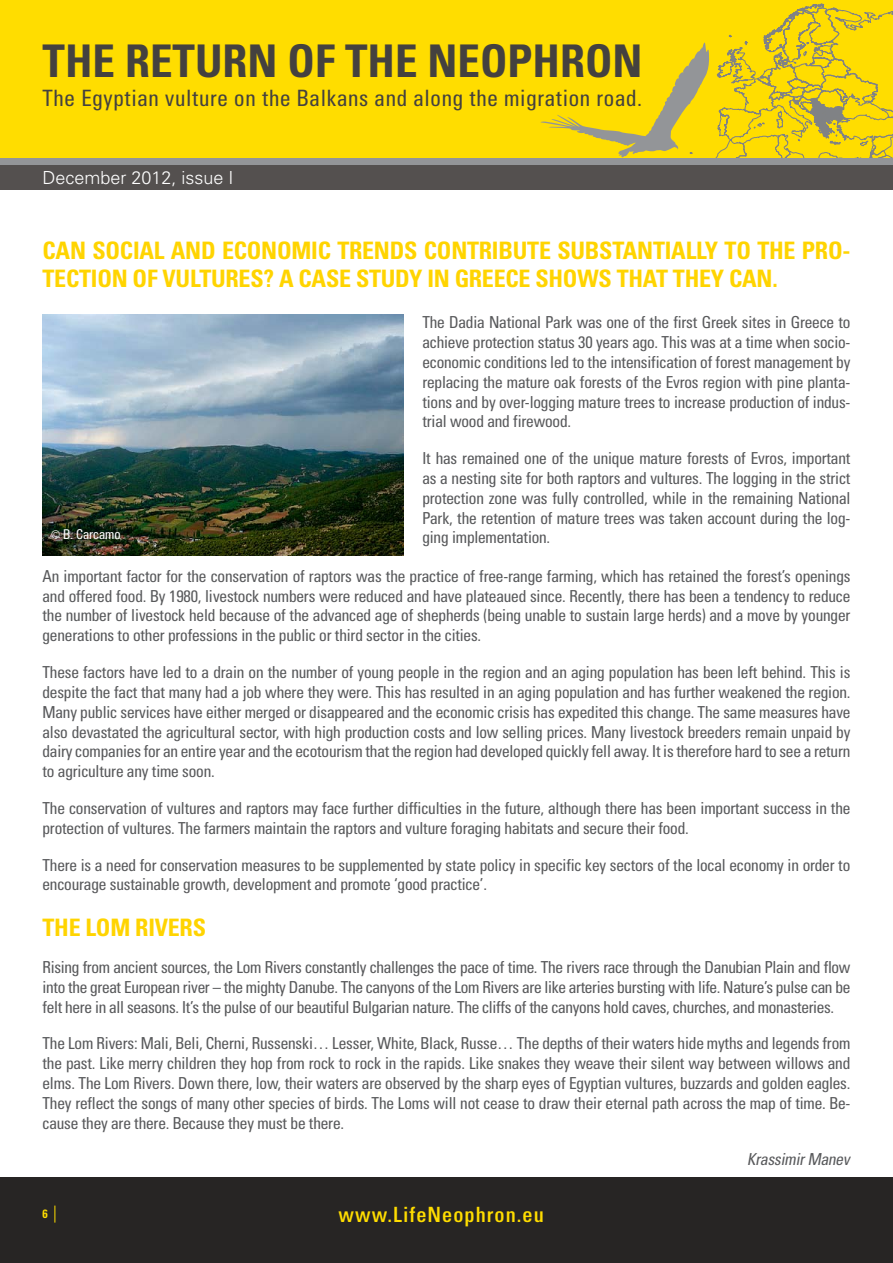
<style>
.page{position:relative;width:893px;height:1263px;background:#fff}
.page>*{position:absolute;margin:0;border:0;box-sizing:border-box;transform-origin:0 0}
.t1{font:700 45px "SP Universus Cond";color:#44413f}
.t2{font:700 24px "SP Universus Cond";letter-spacing:-.01em;color:#ffd400}
.t3{font:22.5px "SP Universus Cond";letter-spacing:.03em;color:#44413f}
.t4{font:600 21px "SP Universus Cond";letter-spacing:.05em;color:#fd0}
.t5{font:300 18px "SP Universus";color:#fff}
.t6{font:16.5px/19.8px "SP Universus Cond";letter-spacing:-.01em;color:#58595b;text-align:justify}
.t7{font:italic 16.5px "SP Universus Cond";letter-spacing:-.01em;color:#58595b}
.t8{font:13.5px "SP Universus Cond";color:#fff}
.t9{font:700 12px "SP Universus Cond";color:#fd0}
.s1{font-family:"Myriad Pro"}
</style>
<div class="page">
<div style="left:0;top:0;width:893px;height:190px;background:#fd0"></div>
<div style="left:0;top:1178px;width:893px;height:85px;background:#272524"></div>
<svg style="left:0;top:159px;width:539px;height:7px;background:#8a8b8d"></svg>
<div style="left:0;top:166px;width:893px;height:24px;background:#54504f"></div>
<svg style="left:539px;top:3px;width:354px;height:163px"></svg>
<img style="left:43px;top:315px;width:361px;height:240px">
<svg style="left:55px;top:1205px;width:1px;height:17px"></svg>
<h1 class="t1" style="left:43px;top:35px;width:602px">THE RETURN OF THE NEOPHRON</h1>
<h3 class="t3" style="left:43px;top:85px;width:601px">The Egyptian vulture on the Balkans and along the migration road.</h3>
<p class="t5" style="left:43px;top:167px;width:193px">December 2012, issue I</p>
<h2 class="t2" style="left:43px;top:236px;width:220px">CAN SOCIAL AND ECONO</h2>
<h2 class="t2" style="left:291px;top:236px;width:60px">MIC TREND</h2>
<h2 class="t2" style="left:404px;top:236px;width:48px">S CONTR</h2>
<h2 class="t2" style="left:492px;top:236px;width:20px">IBUTE</h2>
<h2 class="t2" style="left:557px;top:236px;width:214px">SUBSTANTIALLY TO THE</h2>
<h2 class="t2" style="left:802px;top:236px;width:50px">PRO -</h2>
<h2 class="t2" style="left:43px;top:265px;width:171px">TECTION OF VULTURE</h2>
<h2 class="t2" style="left:250px;top:265px;width:218px">S? A CASE STUDY IN GREE</h2>
<h2 class="t2" style="left:505px;top:265px;width:61px">CE SHOW</h2>
<h2 class="t2" style="left:598px;top:265px;width:181px">S THAT THEY CAN.</h2>
<p class="t8" style="left:51px;top:526px;width:71px"><span class="s1">©</span> B. Carcamo</p>
<p class="t6" style="left:422px;top:313px;width:430px">The Dadia National Park was one of the first Greek sites in Greece to achieve protection status 30 years ago. This was at a time when socio&shy;economic conditions led to the intensification of forest management by replacing the mature oak forests of the Evros region with pine planta&shy;tions and by over-logging mature trees to increase production of indus&shy;trial wood and firewood.</p>
<p class="t6" style="left:422px;top:448px;width:430px">It has remained one of the unique mature forests of Evros, important as a nesting site for both raptors and vultures. The logging in the strict protection zone was fully controlled, while in the remaining National Park, the retention of mature trees was taken account during the log&shy;ging implementation.</p>
<p class="t6" style="left:43px;top:566px;width:809px">An important factor for the conservation of raptors was the practice of free-range farming, which has retained the forest’s openings and offered food. By 1980, livestock numbers were reduced and have plateaued since. Recently, there has been a tendency to reduce the number of livestock held because of the advanced age of shepherds (being unable to sustain large herds) and a move by younger generations to other professions in the public or third sector in the cities.</p>
<p class="t6" style="left:43px;top:662px;width:810px">These factors have led to a drain on the number of young people in the region and an aging population has been left behind. This is despite the fact that many had a job where they were. This has resulted in an aging population and has further weakened the region.<br>Many public services have either merged or disappeared and the economic crisis has expedited this change. The same measures have also devastated the agricultural sector, with high production costs and low selling prices. Many livestock breeders remain unpaid by dairy companies for an entire year and the ecotourism that the region had developed quickly fell away. It is therefore hard to see a return to agriculture any time soon.</p>
<p class="t6" style="left:43px;top:798px;width:809px">The conservation of vultures and raptors may face further difficulties in the future, although there has been important success in the protection of vultures. The farmers maintain the raptors and vulture foraging habitats and secure their food.</p>
<p class="t6" style="left:43px;top:855px;width:809px">There is a need for conservation measures to be supplemented by state policy in specific key sectors of the local economy in order to encourage sustainable growth, development and promote ‘good practice’.</p>
<h2 class="t2" style="left:43px;top:913px;width:163px">THE LOM RIVERS</h2>
<p class="t6" style="left:43px;top:957px;width:809px">Rising from ancient sources, the Lom Rivers constantly challenges the pace of time. The rivers race through the Danubian Plain and flow into the great European river – the mighty Danube. The canyons of the Lom Rivers are like arteries bursting with life. Nature’s pulse can be felt here in all seasons. It’s the pulse of our beautiful Bulgarian nature. The cliffs of the canyons hold caves, churches, and monasteries.</p>
<p class="t6" style="left:43px;top:1033px;width:809px">The Lom Rivers: Mali, Beli, Cherni, Russenski… Lesser, White, Black, Russe… The depths of their waters hide myths and legends from the past. Like merry children they hop from rock to rock in the rapids. Like snakes they weave their silent way between willows and elms. The Lom Rivers. Down there, low, their waters are observed by the sharp eyes of Egyptian vultures, buzzards and golden eagles.<br>They reflect the songs of many other species of birds. The Loms will not cease to draw their eternal path across the map of time. Be&shy;cause they are there. Because they must be there.</p>
<p class="t7" style="left:748px;top:1150px;width:104px">Krassimir Manev</p>
<p class="t9" style="left:43px;top:1207px;width:7px">6</p>
<p class="t4" style="left:338px;top:1202px;width:207px">www.LifeNeophron.eu</p>
</div>
